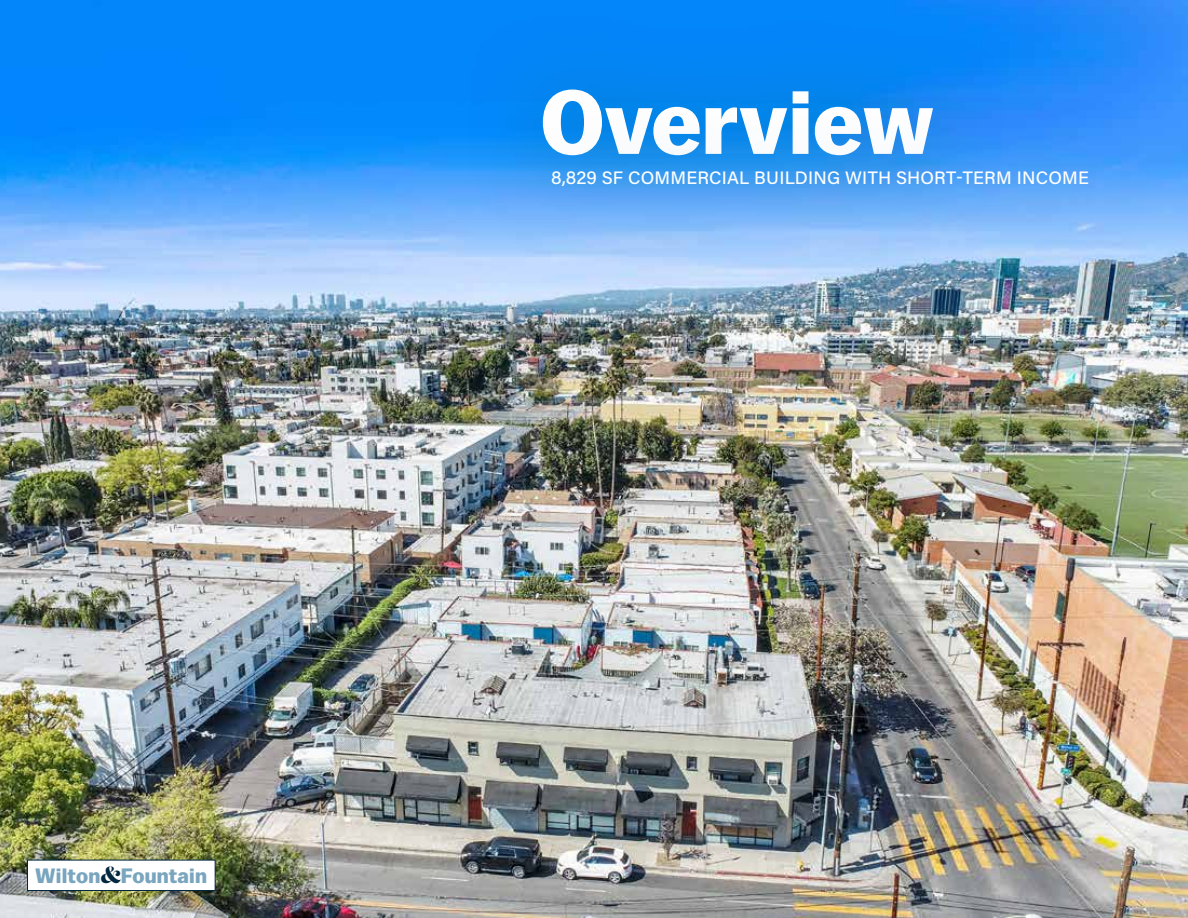
<style>
.page{position:relative;width:1188px;height:918px;background:#fff}
.page>*{position:absolute;margin:0;border:0;box-sizing:border-box;transform-origin:0 0}
.t1{font:700 90px "Balto";color:#fff}
.t2{font:700 20.85px "Balto";letter-spacing:.01em;color:#7aa5bf}
.t3{font:500 18px "Acumin Pro";letter-spacing:.01em;color:#fff}
.s1{font-family:"Lust";font-weight:400;font-size:23.4px;color:#022840}
</style>
<div class="page">
<img style="left:0;top:0;width:1188px;height:918px">
<div style="left:27px;top:860px;width:189px;height:31px;background:#fff;border:1px solid #022840"></div>
<div style="left:468px;top:15px;width:537px;height:216px;background:#037aa7;opacity:.75"></div>
<div style="left:489px;top:95px;width:662px;height:165px;background:#037aa7;opacity:.75"></div>
<p class="t2" style="left:35px;top:864px;width:173px">Wilton<span class="s1">&amp;</span>Fountain</p>
<h1 class="t1" style="left:540px;top:68px;width:396px">Overview</h1>
<p class="t3" style="left:551px;top:165px;width:539px">8,829 SF COMMERCIAL BUILDING WITH SHORT-TERM INCOME</p>
</div>
